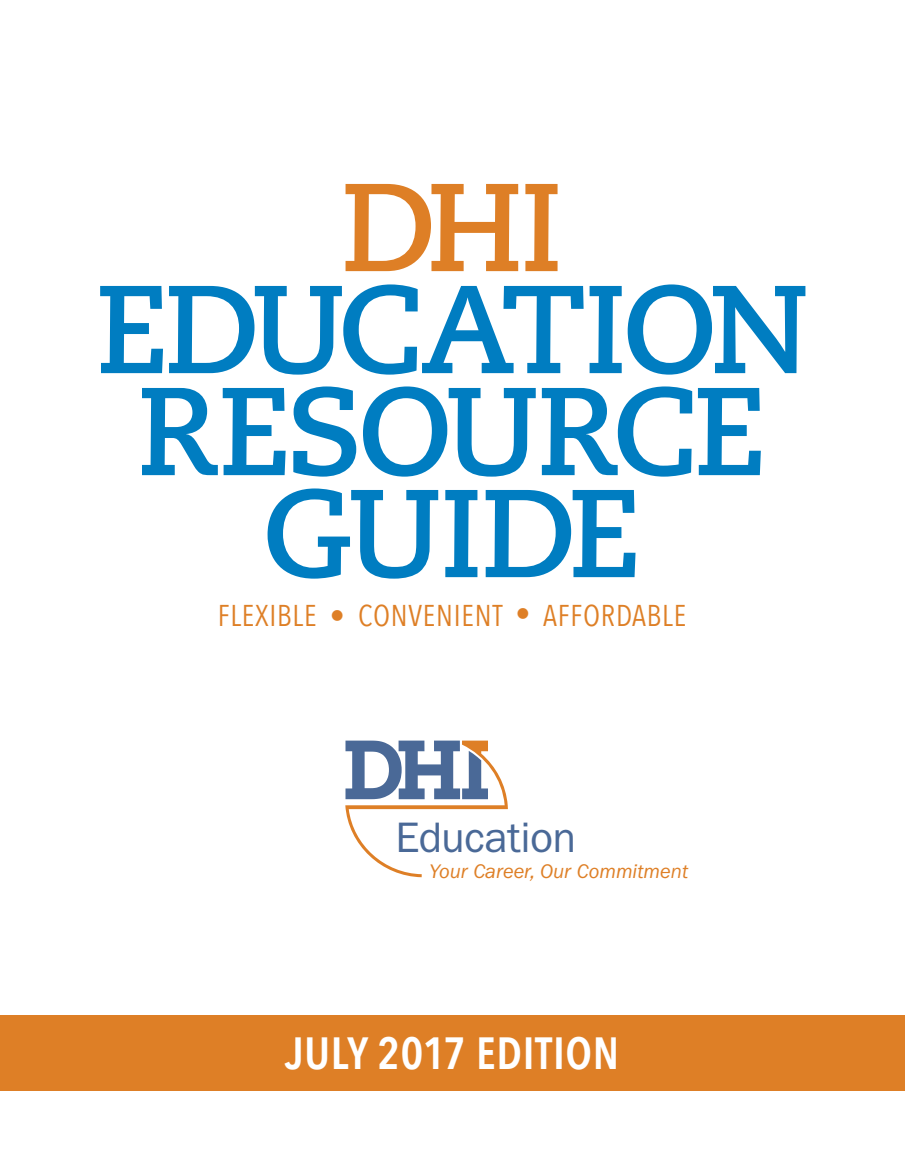
<style>
.page{position:relative;width:905px;height:1175px;background:#fff}
.page>*{position:absolute;margin:0;border:0;box-sizing:border-box;transform-origin:0 0}
.t1{font:700 124.5px/102px "Caecilia LT Std";letter-spacing:-.04em;color:#007dc1;text-align:center}
.t2{font:700 124.5px "Caecilia LT Std";color:#de7f26}
.t3{font:600 45px "Avenir Next Condensed";letter-spacing:.015em;color:#fff}
.t4{font:42.75px "ITC Franklin Gothic Std";letter-spacing:-.01em;color:#4a6997}
.t5{font:30px "Avenir Next Condensed";letter-spacing:.025em;color:#de7f26}
.t6{font:italic 20.4px "ITC Franklin Gothic Std";color:#de7f26}
</style>
<div class="page">
<div style="left:0;top:1015px;width:904px;height:75px;background:#de7f26"></div>
<svg style="left:345px;top:740px;width:163px;height:137px"></svg>
<h1 class="t2" style="left:340px;top:154px;width:224px">DHI</h1>
<h1 class="t1" style="left:95px;top:281px;width:715px">EDUCATION<br>RESOURCE<br>GUIDE</h1>
<p class="t5" style="left:218px;top:590px;width:470px">FLEXIBLE • CONVENIENT • AFFORDABLE</p>
<h3 class="t4" style="left:395px;top:812px;width:182px">Education</h3>
<p class="t6" style="left:429px;top:859px;width:260px">Your Career, Our Commitment</p>
<h2 class="t3" style="left:285px;top:1014px;width:335px">JULY 2017 EDITION</h2>
</div>
